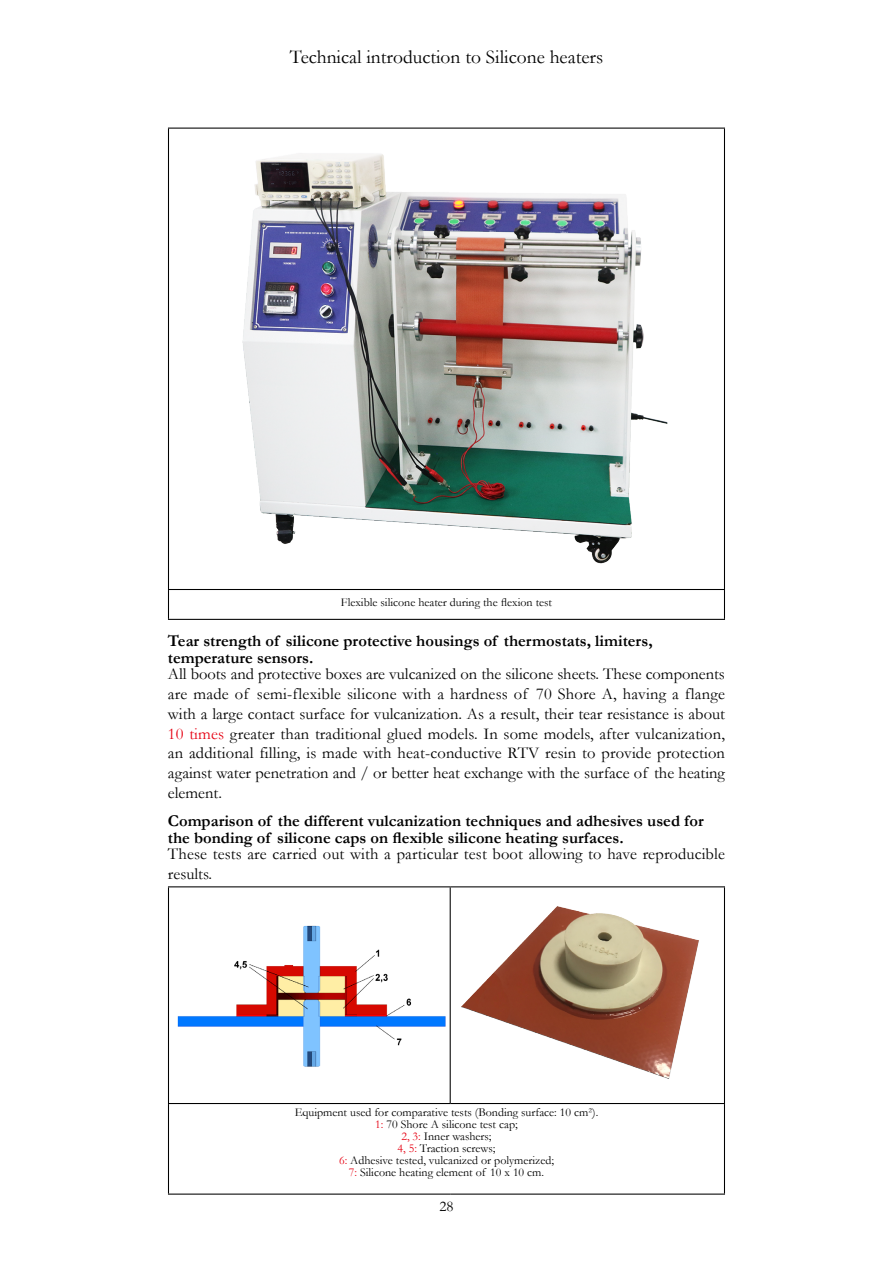
<style>
.page{position:relative;width:893px;height:1263px;background:#fff}
.page>*{position:absolute;margin:0;border:0;box-sizing:border-box;transform-origin:0 0}
.t1{font:19.5px "Garamond";color:#000}
.t2{font:16.5px/19.8px "Garamond";letter-spacing:.005em;color:#000;text-align:justify}
.t3{font:700 16.5px/16.5px "Garamond";color:#000}
.t4{font:15px "Garamond";color:#000}
.t5{font:12px/12px "Garamond";color:#000;text-align:center}
.s1{color:#e60012}
</style>
<div class="page">
<hr style="left:168px;top:128px;width:557px;height:1px;background:#000">
<hr style="left:168px;top:129px;width:1px;height:460px;background:#000">
<hr style="left:724px;top:129px;width:1px;height:460px;background:#000">
<hr style="left:168px;top:589px;width:557px;height:1px;background:#000">
<svg style="left:168px;top:590px;width:1px;height:29px"></svg>
<svg style="left:724px;top:590px;width:1px;height:29px"></svg>
<hr style="left:168px;top:619px;width:557px;height:1px;background:#000">
<img style="left:242px;top:153px;width:426px;height:411px">
<hr style="left:168px;top:886px;width:282px;height:1px;background:#000">
<hr style="left:168px;top:887px;width:1px;height:216px;background:#000">
<hr style="left:450px;top:886px;width:275px;height:1px;background:#000">
<hr style="left:450px;top:887px;width:1px;height:216px;background:#000">
<hr style="left:724px;top:887px;width:1px;height:216px;background:#000">
<hr style="left:168px;top:1103px;width:282px;height:1px;background:#000">
<hr style="left:168px;top:1104px;width:1px;height:89px;background:#000">
<hr style="left:450px;top:1103px;width:275px;height:1px;background:#000">
<hr style="left:724px;top:1104px;width:1px;height:89px;background:#000">
<hr style="left:168px;top:1193px;width:282px;height:1px;background:#000">
<hr style="left:450px;top:1193px;width:275px;height:1px;background:#000">
<img style="left:177px;top:925px;width:269px;height:142px">
<img style="left:461px;top:906px;width:238px;height:173px">
<p class="t1" style="left:290px;top:43px;width:315px">Technical introduction to Silicone heaters</p>
<p class="t5" style="left:341px;top:596px;width:213px">Flexible silicone heater during the flexion test</p>
<p class="t3" style="left:168px;top:633px;width:486px">Tear strength of silicone protective housings of thermostats, limiters, temperature sensors.</p>
<p class="t2" style="left:168px;top:664px;width:559px">All boots and protective boxes are vulcanized on the silicone sheets. These components are made of semi-flexible silicone with a hardness of 70 Shore A, having a flange with a large contact surface for vulcanization. As a result, their tear resistance is about <span class="s1">10 times</span> greater than traditional glued models. In some models, after vulcanization, an additional filling, is made with heat-conductive RTV resin to provide protection against water penetration and / or better heat exchange with the surface of the heating element.</p>
<p class="t3" style="left:168px;top:813px;width:537px">Comparison of the different vulcanization techniques and adhesives used for the bonding of silicone caps on flexible silicone heating surfaces.</p>
<p class="t2" style="left:168px;top:844px;width:558px">These tests are carried out with a particular test boot allowing to have reproducible results.</p>
<p class="t5" style="left:295px;top:1105px;width:305px">Equipment used for comparative tests (Bonding surface: 10 cm²).<br><span class="s1">1:</span> 70 Shore A silicone test cap;<br><span class="s1">2, 3:</span> Inner washers;<br><span class="s1">4, 5:</span> Traction screws;<br><span class="s1">6:</span> Adhesive tested, vulcanized or polymerized;<br><span class="s1">7:</span> Silicone heating element of 10 x 10 cm.</p>
<p class="t4" style="left:439px;top:1196px;width:16px">28</p>
</div>
